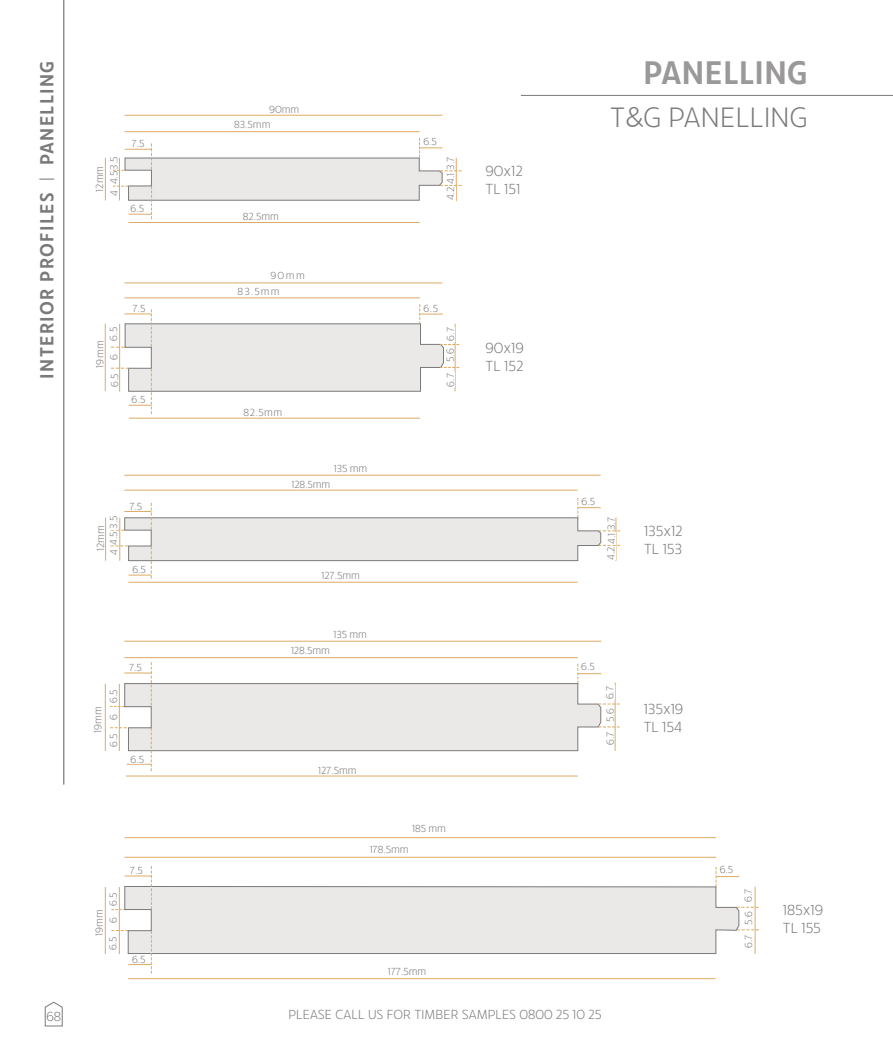
<style>
.page{position:relative;width:893px;height:1063px;background:#fff}
.page>*{position:absolute;margin:0;border:0;box-sizing:border-box;transform-origin:0 0}
.t1{font:600 33.6px "Ruck Sack";letter-spacing:.01em;color:#9a9899}
.t2{font:300 28.8px "Ruck Sack";letter-spacing:.01em;color:#7a7a7a}
.t3{font:600 19.5px "Ruck Sack";letter-spacing:.07em;color:#7a7a7c}
.t4{font:300 15px/18px "Ruck Sack";color:#7a7a7a}
.t5{font:300 13.5px "Ruck Sack";letter-spacing:.01em;color:#7a7a7a}
.t6{font:300 10.5px/14.5px "Ruck Sack";color:#7a7a7a}
.t7{font:300 10.5px/16px "Ruck Sack";letter-spacing:.125em;color:#7a7a7a}
.s1{font-family:"Montserrat";font-size:28.5px}
</style>
<div class="page">
<hr style="left:63px;top:0;width:1px;height:785px;background:#7a7a7c">
<svg style="left:44px;top:1001px;width:19px;height:26px"></svg>
<hr style="left:124px;top:283px;width:318px;height:1px;background:#dcac65">
<hr style="left:124px;top:298px;width:296px;height:1px;background:#dcac65">
<hr style="left:129px;top:418px;width:291px;height:1px;background:#dcac65">
<hr style="left:105px;top:324px;width:1px;height:67px;background:#dcac65">
<svg style="left:111px;top:304px;width:348px;height:110px"></svg>
<hr style="left:124px;top:475px;width:477px;height:1px;background:#dcac65">
<hr style="left:124px;top:490px;width:453px;height:1px;background:#dcac65">
<hr style="left:128px;top:582px;width:450px;height:1px;background:#dcac65">
<hr style="left:105px;top:518px;width:1px;height:43px;background:#dcac65">
<svg style="left:110px;top:498px;width:510px;height:81px"></svg>
<div style="left:132px;top:565px;width:16px;height:8px;background:#fff"></div>
<div style="left:129px;top:502px;width:13px;height:8px;background:#fff"></div>
<div style="left:110px;top:549px;width:8px;height:7px;background:#fff"></div>
<div style="left:110px;top:531px;width:7px;height:14px;background:#fff"></div>
<div style="left:110px;top:515px;width:8px;height:15px;background:#fff"></div>
<div style="left:582px;top:498px;width:14px;height:8px;background:#fff"></div>
<div style="left:607px;top:546px;width:8px;height:14px;background:#fff"></div>
<div style="left:608px;top:532px;width:7px;height:13px;background:#fff"></div>
<div style="left:607px;top:517px;width:8px;height:13px;background:#fff"></div>
<hr style="left:105px;top:684px;width:1px;height:67px;background:#dcac65">
<hr style="left:126px;top:776px;width:452px;height:1px;background:#dcac65">
<hr style="left:124px;top:641px;width:477px;height:1px;background:#dcac65">
<hr style="left:124px;top:657px;width:454px;height:1px;background:#dcac65">
<svg style="left:110px;top:662px;width:510px;height:109px"></svg>
<div style="left:110px;top:733px;width:8px;height:15px;background:#fff"></div>
<div style="left:110px;top:709px;width:7px;height:16px;background:#fff"></div>
<div style="left:110px;top:689px;width:7px;height:15px;background:#fff"></div>
<div style="left:131px;top:755px;width:14px;height:9px;background:#fff"></div>
<div style="left:129px;top:663px;width:13px;height:8px;background:#fff"></div>
<div style="left:581px;top:662px;width:15px;height:9px;background:#fff"></div>
<div style="left:606px;top:731px;width:8px;height:14px;background:#fff"></div>
<div style="left:606px;top:708px;width:8px;height:14px;background:#fff"></div>
<div style="left:606px;top:685px;width:8px;height:15px;background:#fff"></div>
<hr style="left:128px;top:978px;width:588px;height:1px;background:#dcac65">
<hr style="left:755px;top:887px;width:1px;height:67px;background:#dcac65">
<hr style="left:105px;top:887px;width:1px;height:67px;background:#dcac65">
<hr style="left:119px;top:887px;width:1px;height:67px;background:#dcac65">
<hr style="left:125px;top:837px;width:591px;height:1px;background:#dcac65">
<hr style="left:124px;top:857px;width:592px;height:1px;background:#dcac65">
<svg style="left:716px;top:867px;width:23px;height:19px"></svg>
<svg style="left:739px;top:907px;width:20px;height:1px"></svg>
<svg style="left:739px;top:930px;width:20px;height:1px"></svg>
<div style="left:720px;top:865px;width:14px;height:9px;background:#fff"></div>
<svg style="left:124px;top:886px;width:615px;height:68px;background:#e7e6e5"></svg>
<svg style="left:111px;top:866px;width:41px;height:44px"></svg>
<svg style="left:111px;top:930px;width:41px;height:44px"></svg>
<hr style="left:124px;top:115px;width:318px;height:1px;background:#dcac65">
<hr style="left:124px;top:131px;width:295px;height:1px;background:#dcac65">
<hr style="left:105px;top:158px;width:1px;height:42px;background:#dcac65">
<svg style="left:113px;top:138px;width:349px;height:81px"></svg>
<hr style="left:119px;top:158px;width:1px;height:42px;background:#dcac65">
<hr style="left:128px;top:222px;width:291px;height:1px;background:#dcac65">
<div style="left:243px;top:213px;width:38px;height:8px;background:#fff"></div>
<hr style="left:521px;top:95px;width:372px;height:1px;background:#7a7a7a">
<h3 class="t3" style="left:34px;top:379px;width:319px;rotate:-90deg">INTERIOR PROFILES | PANELLING</h3>
<p class="t6" style="left:132px;top:136px;width:14px">7.5</p>
<p class="t6" style="left:234px;top:102px;width:66px;text-indent:35px">90mm<br>83.5mm</p>
<p class="t6" style="left:423px;top:134px;width:15px">6.5</p>
<p class="t6" style="left:106px;top:196px;width:41px;rotate:-90deg">4 4.5 3.5</p>
<p class="t6" style="left:92px;top:192px;width:27px;rotate:-90deg">12mm</p>
<p class="t6" style="left:443px;top:200px;width:45px;rotate:-90deg">4.2 4.1 3.7</p>
<p class="t6" style="left:131px;top:200px;width:15px">6.5</p>
<p class="t6" style="left:243px;top:209px;width:37px">82.5mm</p>
<p class="t7" style="left:238px;top:266px;width:69px;text-indent:33px">90mm<br>83.5mm</p>
<p class="t6" style="left:106px;top:360px;width:34px;rotate:-90deg">6 6.5</p>
<p class="t6" style="left:92px;top:368px;width:30px;rotate:-90deg">19mm</p>
<p class="t6" style="left:107px;top:387px;width:15px;rotate:-90deg">6.5</p>
<p class="t6" style="left:132px;top:300px;width:14px">7.5</p>
<p class="t6" style="left:423px;top:300px;width:16px">6.5</p>
<p class="t6" style="left:131px;top:391px;width:15px">6.5</p>
<p class="t6" style="left:244px;top:404px;width:40px">82.5mm</p>
<p class="t6" style="left:442px;top:387px;width:62px;rotate:-90deg">6.7 5.6 6.7</p>
<p class="t6" style="left:106px;top:555px;width:41px;rotate:-90deg">4 4.5 3.5</p>
<p class="t6" style="left:93px;top:551px;width:27px;rotate:-90deg">12mm</p>
<p class="t6" style="left:129px;top:498px;width:14px">7.5</p>
<p class="t6" style="left:132px;top:561px;width:15px">6.5</p>
<p class="t6" style="left:334px;top:461px;width:35px">135 mm</p>
<p class="t6" style="left:291px;top:476px;width:40px">128.5mm</p>
<p class="t6" style="left:321px;top:568px;width:40px">127.5mm</p>
<h3 class="t4" style="left:486px;top:161px;width:39px">90x12<br>TL 151</h3>
<h3 class="t4" style="left:486px;top:338px;width:40px">90x19<br>TL 152</h3>
<h1 class="t1" style="left:644px;top:50px;width:166px">PANELLING</h1>
<h2 class="t2" style="left:610px;top:97px;width:199px">T<span class="s1">&amp;</span>G PANELLING</h2>
<p class="t6" style="left:582px;top:494px;width:15px">6.5</p>
<p class="t6" style="left:603px;top:560px;width:44px;rotate:-90deg">4.2 4.1 3.7</p>
<h3 class="t4" style="left:644px;top:521px;width:40px">135x12<br>TL 153</h3>
<p class="t6" style="left:90px;top:733px;width:28px;rotate:-90deg">19mm</p>
<p class="t6" style="left:106px;top:720px;width:32px;rotate:-90deg">6 6.5</p>
<p class="t6" style="left:106px;top:747px;width:15px;rotate:-90deg">6.5</p>
<p class="t6" style="left:333px;top:627px;width:35px">135 mm</p>
<p class="t6" style="left:291px;top:642px;width:40px">128.5mm</p>
<p class="t6" style="left:129px;top:659px;width:14px">7.5</p>
<p class="t6" style="left:581px;top:658px;width:15px">6.5</p>
<p class="t6" style="left:131px;top:751px;width:15px">6.5</p>
<p class="t6" style="left:318px;top:762px;width:40px">127.5mm</p>
<p class="t6" style="left:602px;top:745px;width:60px;rotate:-90deg">6.7 5.6 6.7</p>
<p class="t6" style="left:412px;top:820px;width:35px">185 mm</p>
<p class="t6" style="left:370px;top:842px;width:40px">178.5mm</p>
<h3 class="t4" style="left:644px;top:699px;width:41px">135x19<br>TL 154</h3>
<p class="t6" style="left:105px;top:923px;width:32px;rotate:-90deg">6 6.5</p>
<p class="t6" style="left:91px;top:936px;width:28px;rotate:-90deg">19mm</p>
<p class="t6" style="left:105px;top:950px;width:15px;rotate:-90deg">6.5</p>
<p class="t6" style="left:130px;top:862px;width:14px">7.5</p>
<p class="t6" style="left:720px;top:861px;width:15px">6.5</p>
<p class="t6" style="left:132px;top:952px;width:15px">6.5</p>
<p class="t6" style="left:388px;top:963px;width:40px">177.5mm</p>
<p class="t6" style="left:741px;top:948px;width:60px;rotate:-90deg">6.7 5.6 6.7</p>
<h3 class="t4" style="left:783px;top:900px;width:41px">185x19<br>TL 155</h3>
<p class="t5" style="left:46px;top:1007px;width:16px">68</p>
<p class="t5" style="left:288px;top:1005px;width:315px">PLEASE CALL US FOR TIMBER SAMPLES 0800 25 10 25</p>
</div>
